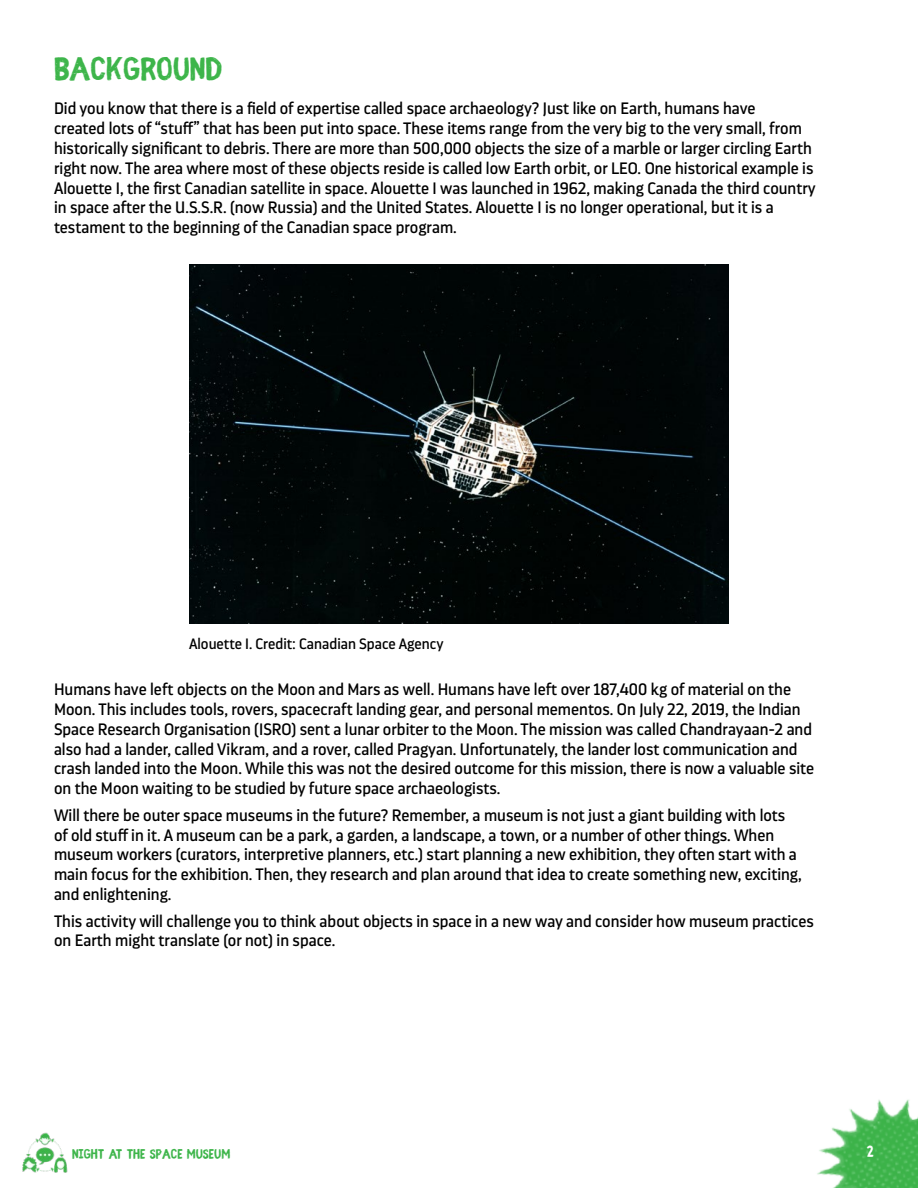
<style>
.page{position:relative;width:918px;height:1188px;background:#fff}
.page>*{position:absolute;margin:0;border:0;box-sizing:border-box;transform-origin:0 0}
.t1{font:700 36px "Fibre Vintage Full";color:#3db54a}
.t2{font:16.5px/19.8px "Darwin Pro";color:#000}
.t3{font:700 16.5px "Fibre Vintage Full";color:#fff}
.t4{font:15px "Darwin Pro";color:#000}
.t5{font:700 15px "Fibre Vintage Full";color:#3db54a}
</style>
<div class="page">
<img style="left:817px;top:1099px;width:101px;height:89px">
<img style="left:22px;top:1132px;width:46px;height:41px">
<img style="left:189px;top:264px;width:540px;height:360px">
<h1 class="t1" style="left:54px;top:48px;width:170px">BACKGROUND</h1>
<p class="t2" style="left:54px;top:98px;width:763px">Did you know that there is a field of expertise called space archaeology? Just like on Earth, humans have<br>created lots of “stuff” that has been put into space. These items range from the very big to the very small, from historically significant to debris. There are more than 500,000 objects the size of a marble or larger circling Earth right now. The area where most of these objects reside is called low Earth orbit, or LEO. One historical example is Alouette I, the first Canadian satellite in space. Alouette I was launched in 1962, making Canada the third country in space after the U.S.S.R. (now Russia) and the United States. Alouette I is no longer operational, but it is a testament to the beginning of the Canadian space program.</p>
<p class="t4" style="left:189px;top:634px;width:256px">Alouette I. Credit: Canadian Space Agency</p>
<p class="t2" style="left:54px;top:679px;width:762px">Humans have left objects on the Moon and Mars as well. Humans have left over 187,400 kg of material on the Moon. This includes tools, rovers, spacecraft landing gear, and personal mementos. On July 22, 2019, the Indian Space Research Organisation (ISRO) sent a lunar orbiter to the Moon. The mission was called Chandrayaan-2 and also had a lander, called Vikram, and a rover, called Pragyan. Unfortunately, the lander lost communication and crash landed into the Moon. While this was not the desired outcome for this mission, there is now a valuable site on the Moon waiting to be studied by future space archaeologists.</p>
<p class="t2" style="left:54px;top:805px;width:749px">Will there be outer space museums in the future? Remember, a museum is not just a giant building with lots of old stuff in it. A museum can be a park, a garden, a landscape, a town, or a number of other things. When museum workers (curators, interpretive planners, etc.) start planning a new exhibition, they often start with a main focus for the exhibition. Then, they research and plan around that idea to create something new, exciting, and enlightening.</p>
<p class="t2" style="left:54px;top:910px;width:761px">This activity will challenge you to think about objects in space in a new way and consider how museum practices on Earth might translate (or not) in space.</p>
<p class="t5" style="left:72px;top:1145px;width:160px">NIGHT AT THE SPACE MUSEUM</p>
<p class="t3" style="left:867px;top:1142px;width:8px">2</p>
</div>
